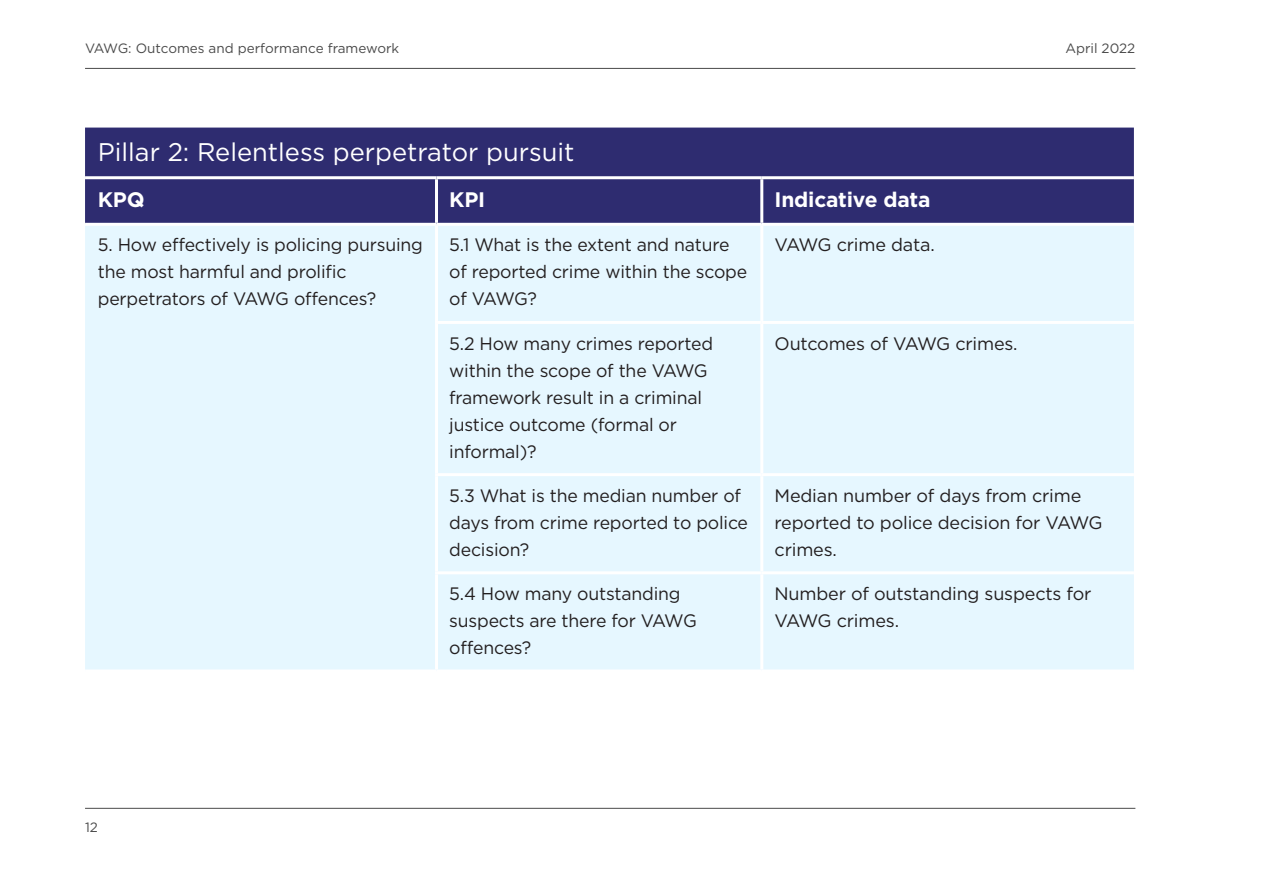
<style>
.page{position:relative;width:1263px;height:893px;background:#fff}
.page>*{position:absolute;margin:0;border:0;box-sizing:border-box;transform-origin:0 0}
.Subhead_2{font:25.5px "Gotham";color:#fff}
.Table_header{font:700 21px "Gotham";letter-spacing:-.01em;color:#fff}
.Body_text{font:18px/27px "Gotham";letter-spacing:-.01em;color:#231f20}
.t1{font:13.5px "Gotham";color:#4a4a4a}
</style>
<div class="page">
<hr style="left:85px;top:68px;width:1050px;height:1px;background:#4a4a4a">
<hr style="left:85px;top:808px;width:1050px;height:1px;background:#4a4a4a">
<div style="left:85px;top:128px;width:1049px;height:95px;background:#2e2c70"></div>
<div style="left:85px;top:226px;width:1049px;height:443px;background:#e6f7ff"></div>
<hr style="left:435px;top:226px;width:3px;height:95px;background:#fff">
<hr style="left:760px;top:226px;width:3px;height:95px;background:#fff">
<hr style="left:435px;top:321px;width:327px;height:3px;background:#fff">
<hr style="left:435px;top:324px;width:3px;height:149px;background:#fff">
<hr style="left:762px;top:321px;width:372px;height:3px;background:#fff">
<hr style="left:760px;top:324px;width:3px;height:149px;background:#fff">
<hr style="left:435px;top:473px;width:327px;height:3px;background:#fff">
<hr style="left:435px;top:476px;width:3px;height:95px;background:#fff">
<hr style="left:762px;top:473px;width:372px;height:3px;background:#fff">
<hr style="left:760px;top:476px;width:3px;height:95px;background:#fff">
<hr style="left:435px;top:574px;width:3px;height:95px;background:#fff">
<hr style="left:760px;top:574px;width:3px;height:95px;background:#fff">
<hr style="left:435px;top:571px;width:327px;height:3px;background:#fff">
<hr style="left:762px;top:571px;width:372px;height:3px;background:#fff">
<hr style="left:85px;top:176px;width:351px;height:3px;background:#fff">
<hr style="left:436px;top:176px;width:326px;height:3px;background:#fff">
<hr style="left:435px;top:179px;width:3px;height:44px;background:#fff">
<hr style="left:762px;top:176px;width:372px;height:3px;background:#fff">
<hr style="left:760px;top:179px;width:3px;height:44px;background:#fff">
<p class="t1" style="left:85px;top:40px;width:316px">VAWG: Outcomes and performance framework</p>
<p class="t1" style="left:1065px;top:40px;width:72px">April 2022</p>
<p class="Subhead_2" style="left:98px;top:135px;width:478px">Pillar 2: Relentless perpetrator pursuit</p>
<p class="Table_header" style="left:98px;top:186px;width:48px">KPQ</p>
<p class="Table_header" style="left:449px;top:186px;width:37px">KPI</p>
<p class="Table_header" style="left:774px;top:186px;width:157px">Indicative data</p>
<p class="Body_text" style="left:98px;top:231px;width:327px">5. How effectively is policing pursuing the most harmful and prolific perpetrators of VAWG offences?</p>
<p class="Body_text" style="left:449px;top:231px;width:299px">5.1 What is the extent and nature of reported crime within the scope of VAWG?</p>
<p class="Body_text" style="left:774px;top:231px;width:162px">VAWG crime data.</p>
<p class="Body_text" style="left:449px;top:329px;width:265px">5.2 How many crimes reported within the scope of the VAWG framework result in a criminal justice outcome (formal or informal)?</p>
<p class="Body_text" style="left:774px;top:329px;width:245px">Outcomes of VAWG crimes.</p>
<p class="Body_text" style="left:449px;top:482px;width:300px">5.3 What is the median number of days from crime reported to police decision?</p>
<p class="Body_text" style="left:774px;top:482px;width:330px">Median number of days from crime reported to police decision for VAWG crimes.</p>
<p class="Body_text" style="left:449px;top:580px;width:249px">5.4 How many outstanding suspects are there for VAWG offences?</p>
<p class="Body_text" style="left:774px;top:580px;width:318px">Number of outstanding suspects for<br>VAWG crimes.</p>
<p class="t1" style="left:85px;top:818px;width:14px">12</p>
</div>
